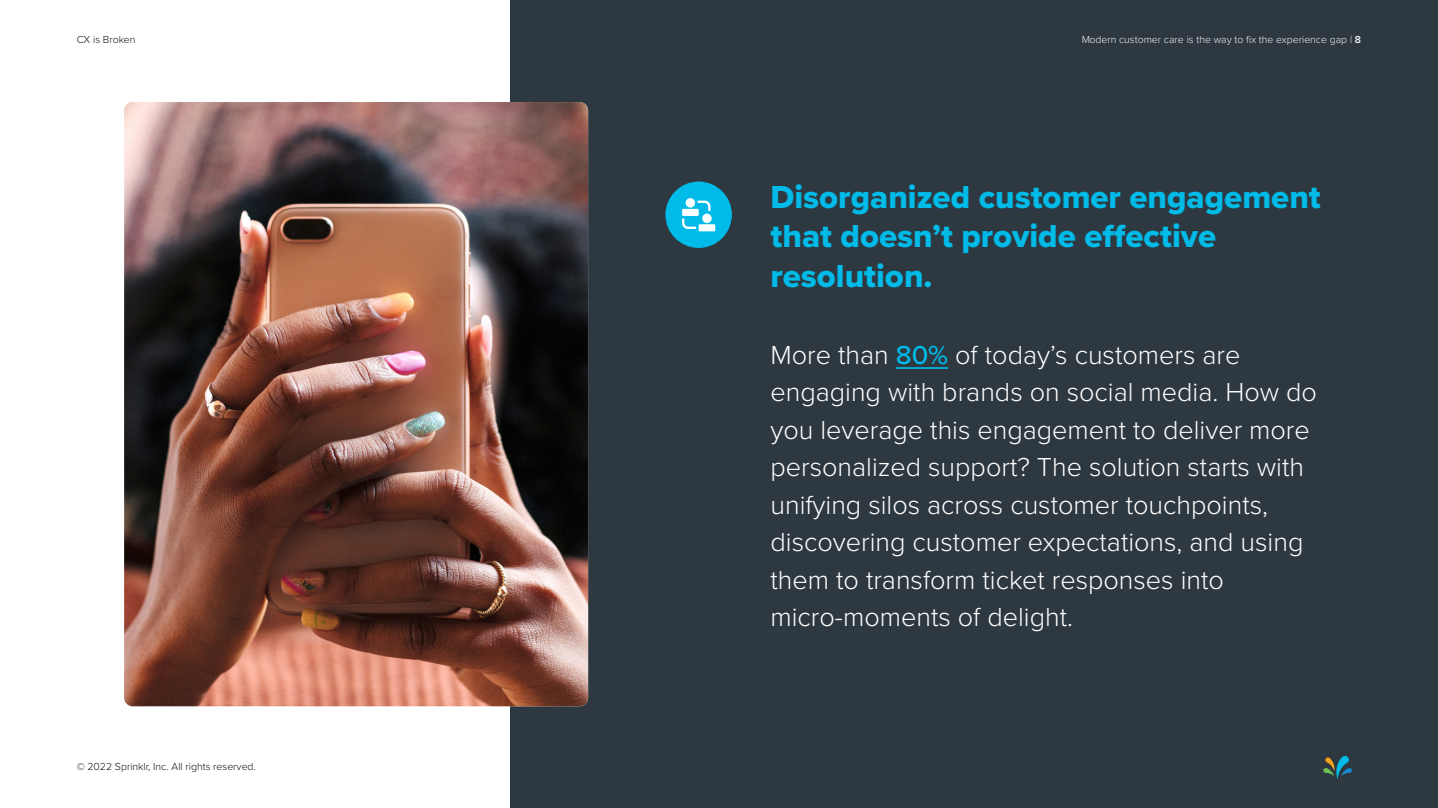
<style>
.page{position:relative;width:1438px;height:808px;background:#fff}
.page>*{position:absolute;margin:0;border:0;box-sizing:border-box;transform-origin:0 0}
.t1{font:33px/39.6px "Proxima Nova Extrabld";color:#00bae8}
.Body_Text{font:300 27px/37.5px "Proxima Nova";color:#fff}
.t2{font:300 10.5px "Proxima Nova";color:#fff}
.t3{font:300 10.5px "Proxima Nova";color:#000}
.s1{font-weight:600}
.s2{font-weight:500;color:#00bae8}
</style>
<div class="page">
<div style="left:510px;top:0;width:927px;height:808px;background:#2e3840"></div>
<img style="left:124px;top:102px;width:464px;height:604px">
<svg style="left:1323px;top:756px;width:28px;height:23px"></svg>
<hr style="left:895px;top:367px;width:53px;height:2px;background:#00bae8">
<div style="left:665px;top:182px;width:66px;height:66px;background:#00bae8;border-radius:50%"></div>
<svg style="left:682px;top:198px;width:33px;height:33px"></svg>
<p class="t3" style="left:77px;top:32px;width:60px">CX is Broken</p>
<p class="t2" style="left:1081px;top:32px;width:281px">Modern customer care is the way to fix the experience gap | <span class="s1">8</span></p>
<h1 class="t1" style="left:770px;top:176px;width:552px">Disorganized customer engagement that doesn’t provide effective</h1>
<h1 class="t1" style="left:770px;top:255px;width:163px">resolution.</h1>
<p class="t3" style="left:77px;top:758px;width:181px">© 2022 Sprinklr, Inc. All rights reserved.</p>
<p class="Body_Text" style="left:770px;top:335px;width:548px">More than <span class="s2">80%</span> of today’s customers are engaging with brands on social media. How do you leverage this engagement to deliver more personalized support? The solution starts with unifying silos across customer touchpoints, discovering customer expectations, and using them to transform ticket responses into</p>
<p class="Body_Text" style="left:770px;top:597px;width:304px">micro-moments of delight.</p>
</div>
